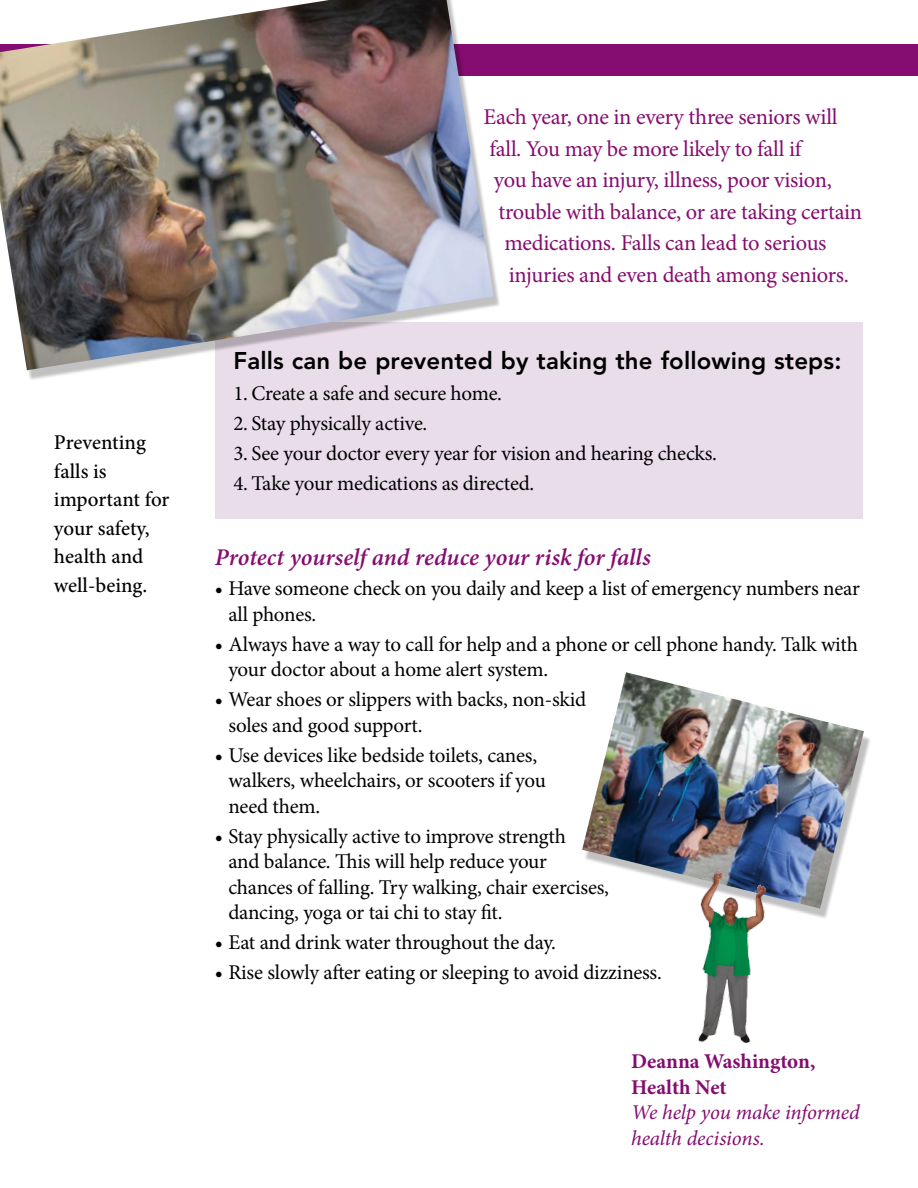
<style>
.page{position:relative;width:918px;height:1188px;background:#fff}
.page>*{position:absolute;margin:0;border:0;box-sizing:border-box;transform-origin:0 0}
.t1{font:800 24px "Avenir LT Std";letter-spacing:.005em;color:#000}
.t2{font:italic 600 24px "Minion Pro";color:#850c70}
.t3{font:22.5px "Minion Pro";letter-spacing:-.01em;color:#850c70}
.t4{font:21px/25.5px "Minion Pro";letter-spacing:-.015em;color:#000}
.t5{font:500 21px/28.5px "Minion Pro";letter-spacing:-.005em;color:#000}
.t6{font:italic 21px/25.5px "Minion Pro";letter-spacing:-.005em;color:#850c70}
.t7{font:700 21px/25.5px "Minion Pro";color:#850c70}
</style>
<div class="page">
<div style="left:215px;top:322px;width:648px;height:196px;background:#e9dde9"></div>
<div style="left:0;top:45px;width:918px;height:31px;background:#850c70"></div>
<div style="left:0;top:0;width:501px;height:381px;background:#000;opacity:.25"></div>
<img style="left:0;top:0;width:494px;height:370px">
<div style="left:584px;top:677px;width:287px;height:242px;background:#000;opacity:.25"></div>
<img style="left:582px;top:672px;width:282px;height:237px">
<img style="left:693px;top:862px;width:81px;height:181px">
<p class="t5" style="left:54px;top:428px;width:117px">Preventing falls is important for your safety, health and well-being.</p>
<p class="t3" style="left:483px;top:102px;width:356px">Each year, one in every three seniors will</p>
<p class="t3" style="left:489px;top:134px;width:314px">fall. You may be more likely to fall if</p>
<p class="t3" style="left:494px;top:165px;width:340px">you have an injury, illness, poor vision,</p>
<p class="t3" style="left:498px;top:197px;width:365px">trouble with balance, or are taking certain</p>
<p class="t3" style="left:504px;top:228px;width:324px">medications. Falls can lead to serious</p>
<p class="t3" style="left:509px;top:260px;width:341px">injuries and even death among seniors.</p>
<p class="t1" style="left:233px;top:346px;width:610px">Falls can be prevented by taking the following steps:</p>
<p class="t4" style="left:233px;top:381px;width:270px">1. Create a safe and secure home.</p>
<p class="t4" style="left:233px;top:411px;width:196px">2. Stay physically active.</p>
<p class="t4" style="left:233px;top:441px;width:485px">3. See your doctor every year for vision and hearing checks.</p>
<p class="t4" style="left:233px;top:471px;width:302px">4. Take your medications as directed.</p>
<p class="t2" style="left:215px;top:541px;width:437px">Protect yourself and reduce your risk for falls</p>
<p class="t4" style="left:228px;top:576px;width:633px;text-indent:-14px">• Have someone check on you daily and keep a list of emergency numbers near all phones.</p>
<p class="t4" style="left:228px;top:632px;width:631px;text-indent:-14px">• Always have a way to call for help and a phone or cell phone handy. Talk with your doctor about a home alert system.</p>
<p class="t4" style="left:228px;top:687px;width:359px;text-indent:-14px">• Wear shoes or slippers with backs, non-skid soles and good support.</p>
<p class="t4" style="left:228px;top:743px;width:319px;text-indent:-14px">• Use devices like bedside toilets, canes, walkers, wheelchairs, or scooters if you need them.</p>
<p class="t4" style="left:228px;top:824px;width:382px;text-indent:-14px">• Stay physically active to improve strength<br>and balance. This will help reduce your chances of falling. Try walking, chair exercises, dancing, yoga or tai chi to stay fit.</p>
<p class="t4" style="left:215px;top:930px;width:343px">• Eat and drink water throughout the day.</p>
<p class="t4" style="left:215px;top:960px;width:449px">• Rise slowly after eating or sleeping to avoid dizziness.</p>
<p class="t7" style="left:631px;top:1049px;width:186px">Deanna Washington,<br>Health Net</p>
<p class="t6" style="left:631px;top:1100px;width:230px">We help you make informed health decisions.</p>
</div>
